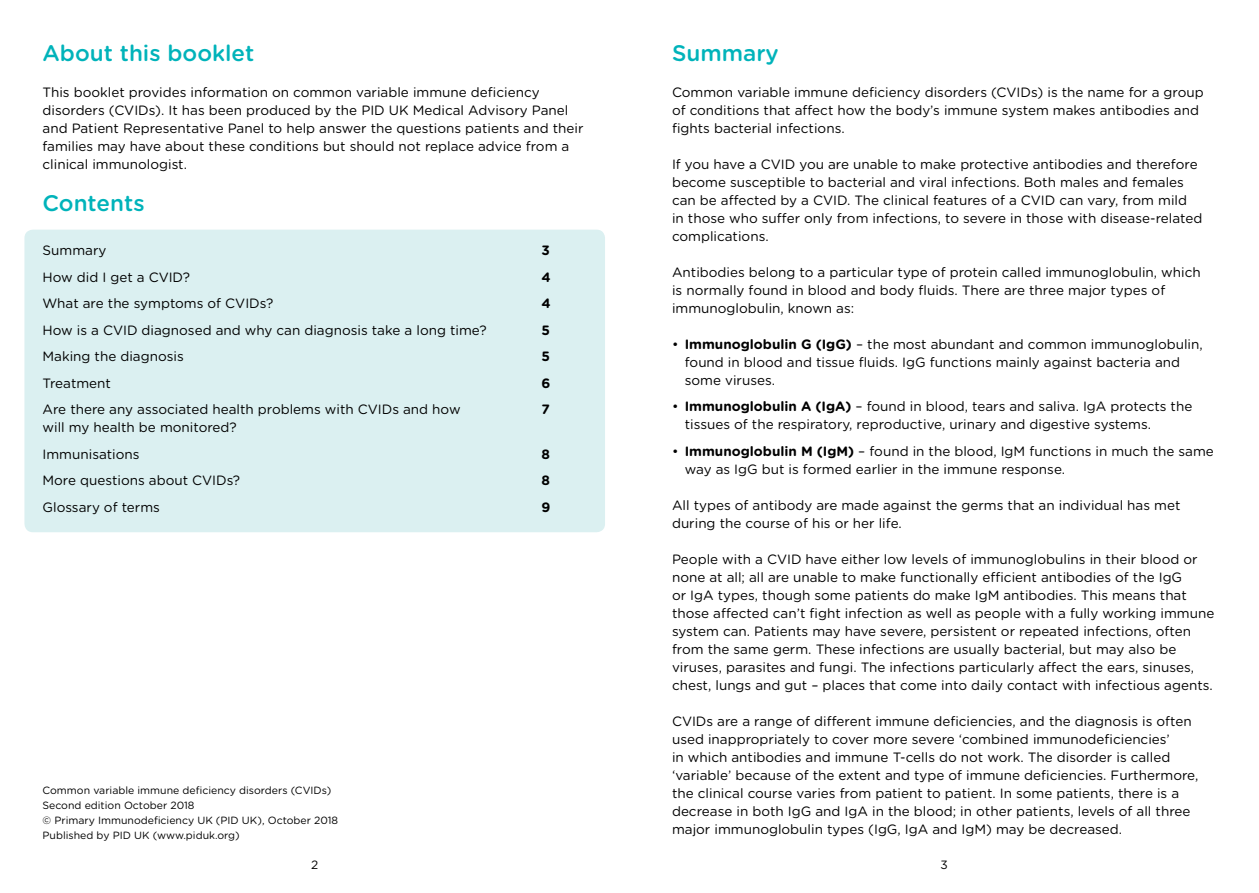
<style>
.page{position:relative;width:1259px;height:893px;background:#fff}
.page>*{position:absolute;margin:0;border:0;box-sizing:border-box;transform-origin:0 0}
.t1{font:500 22.5px "Gotham Rounded";color:#00b3ba}
.t2{font:13.5px/18px "Gotham Rounded";color:#000}
.t3{font:700 13.5px/26.5px "Gotham Rounded";color:#000;text-align:justify}
.t4{font:12px "Gotham Rounded";color:#000}
.t5{font:10.5px/15px "Gotham Rounded";color:#000}
.s1{font-weight:700}
</style>
<div class="page">
<div style="left:24px;top:230px;width:581px;height:302px;background:#dbf0f1;border-radius:9px"></div>
<h1 class="t1" style="left:43px;top:37px;width:213px">About this booklet</h1>
<p class="t2" style="left:43px;top:82px;width:542px">This booklet provides information on common variable immune deficiency disorders (CVIDs). It has been produced by the PID UK Medical Advisory Panel and Patient Representative Panel to help answer the questions patients and their families may have about these conditions but should not replace advice from a clinical immunologist.</p>
<h1 class="t1" style="left:43px;top:187px;width:104px">Contents</h1>
<p class="t2" style="left:43px;top:237px;width:445px;line-height:26.5px">Summary<br>How did I get a CVID?<br>What are the symptoms of CVIDs?<br>How is a CVID diagnosed and why can diagnosis take a long time?<br>Making the diagnosis<br>Treatment<br>Are there any associated health problems with CVIDs and how</p>
<p class="t2" style="left:43px;top:414px;width:199px;line-height:26.5px">will my health be monitored?<br>Immunisations<br>More questions about CVIDs?<br>Glossary of terms</p>
<p class="t3" style="left:541px;top:237px;width:11px">3<br>4<br>4<br>5<br>5<br>6<br>7</p>
<p class="t3" style="left:541px;top:440px;width:10px">8<br>8<br>9</p>
<p class="t5" style="left:43px;top:783px;width:297px">Common variable immune deficiency disorders (CVIDs)<br>Second edition October 2018<br>© Primary Immunodeficiency UK (PID UK), October 2018<br>Published by PID UK (www.piduk.org)</p>
<h1 class="t1" style="left:672px;top:37px;width:108px">Summary</h1>
<p class="t2" style="left:672px;top:82px;width:533px">Common variable immune deficiency disorders (CVIDs) is the name for a group of conditions that affect how the body’s immune system makes antibodies and fights bacterial infections.</p>
<p class="t2" style="left:672px;top:154px;width:532px">If you have a CVID you are unable to make protective antibodies and therefore become susceptible to bacterial and viral infections. Both males and females can be affected by a CVID. The clinical features of a CVID can vary, from mild<br>in those who suffer only from infections, to severe in those with disease-related complications.</p>
<p class="t2" style="left:672px;top:262px;width:530px">Antibodies belong to a particular type of protein called immunoglobulin, which is normally found in blood and body fluids. There are three major types of immunoglobulin, known as:</p>
<p class="t2" style="left:685px;top:334px;width:519px;text-indent:-13px">• <span class="s1">Immunoglobulin G (IgG)</span> – the most abundant and common immunoglobulin, found in blood and tissue fluids. IgG functions mainly against bacteria and some viruses.</p>
<p class="t2" style="left:685px;top:397px;width:509px;text-indent:-13px">• <span class="s1">Immunoglobulin A (IgA)</span> – found in blood, tears and saliva. IgA protects the tissues of the respiratory, reproductive, urinary and digestive systems.</p>
<p class="t2" style="left:685px;top:441px;width:530px;text-indent:-13px">• <span class="s1">Immunoglobulin M (IgM)</span> – found in the blood, IgM functions in much the same way as IgG but is formed earlier in the immune response.</p>
<p class="t2" style="left:672px;top:495px;width:510px">All types of antibody are made against the germs that an individual has met during the course of his or her life.</p>
<p class="t2" style="left:672px;top:549px;width:544px">People with a CVID have either low levels of immunoglobulins in their blood or none at all; all are unable to make functionally efficient antibodies of the IgG<br>or IgA types, though some patients do make IgM antibodies. This means that those affected can’t fight infection as well as people with a fully working immune system can. Patients may have severe, persistent or repeated infections, often from the same germ. These infections are usually bacterial, but may also be viruses, parasites and fungi. The infections particularly affect the ears, sinuses, chest, lungs and gut – places that come into daily contact with infectious agents.</p>
<p class="t2" style="left:672px;top:711px;width:528px">CVIDs are a range of different immune deficiencies, and the diagnosis is often used inappropriately to cover more severe ‘combined immunodeficiencies’<br>in which antibodies and immune T-cells do not work. The disorder is called ‘variable’ because of the extent and type of immune deficiencies. Furthermore, the clinical course varies from patient to patient. In some patients, there is a decrease in both IgG and IgA in the blood; in other patients, levels of all three major immunoglobulin types (IgG, IgA and IgM) may be decreased.</p>
<p class="t4" style="left:311px;top:857px;width:9px">2</p>
<p class="t4" style="left:940px;top:857px;width:9px">3</p>
</div>
